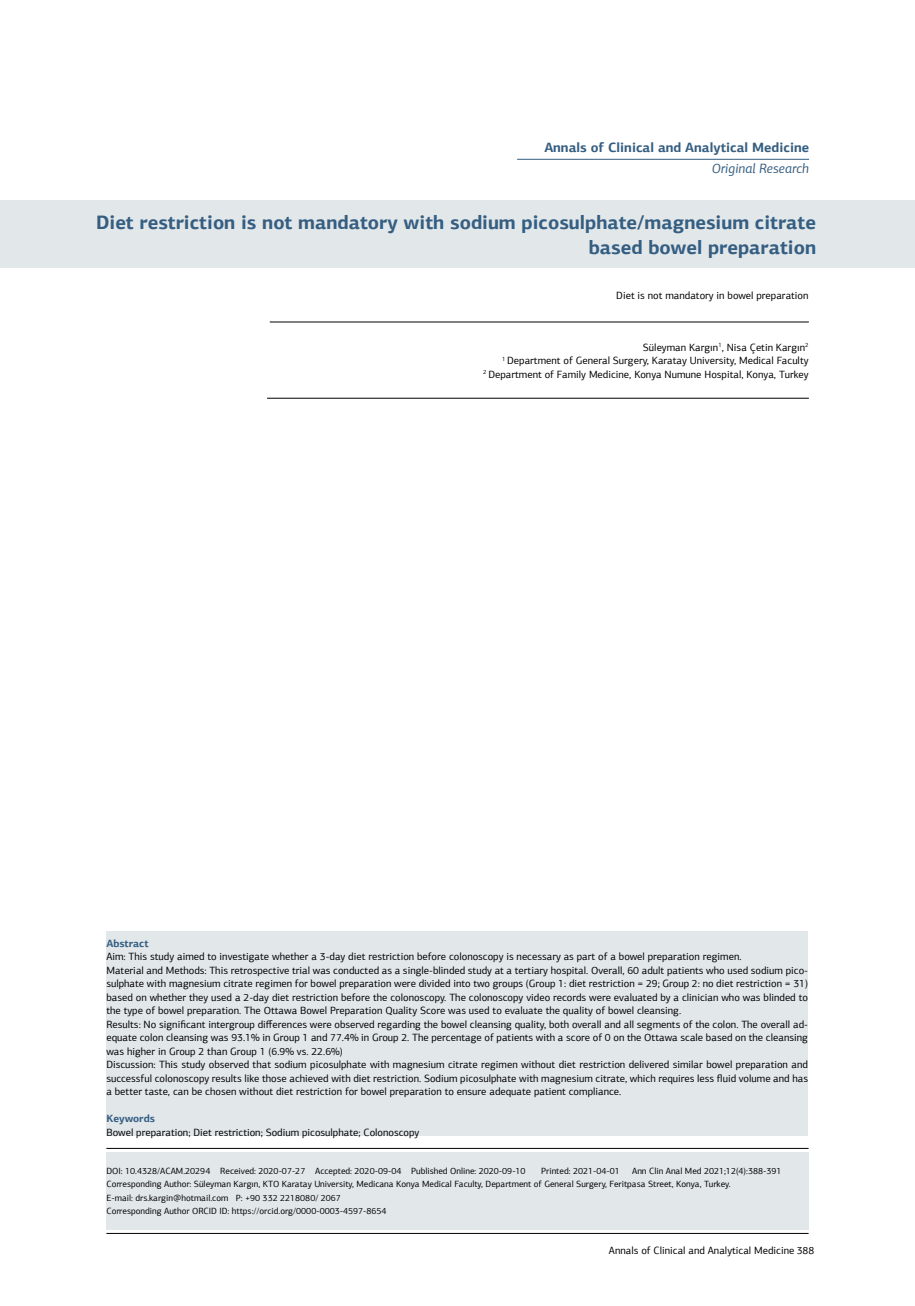
<style>
.page{position:relative;width:915px;height:1306px;background:#fff}
.page>*{position:absolute;margin:0;border:0;box-sizing:border-box;transform-origin:0 0}
.t1{font:700 19.5px/25.5px "PF Agora Sans Pro";color:#355e81;text-align:right}
.t2{font:700 13.5px "PF Agora Sans Pro";color:#355e81}
.t3{font:italic 13.5px "PF Agora Sans Pro";color:#355e81}
.t4{font:10.5px/13.5px "PF Agora Sans Pro";color:#000;text-align:right}
.t5{font:700 10.5px "PF Agora Sans Pro";color:#355e81}
.t6{font:9px/13.5px "PF Agora Sans Pro";color:#000}
</style>
<div class="page">
<hr style="left:106px;top:1233px;width:702px;height:1px;background:#000">
<div style="left:0;top:200px;width:914px;height:68px;background:#e2e7ea"></div>
<hr style="left:106px;top:1148px;width:702px;height:1px;background:#000">
<hr style="left:270px;top:322px;width:538px;height:1px;background:#000">
<hr style="left:267px;top:398px;width:541px;height:1px;background:#000">
<hr style="left:517px;top:159px;width:291px;height:1px;background:#355e81">
<div style="left:106px;top:1151px;width:702px;height:78px;background:#e2e7ea"></div>
<div style="left:106px;top:931px;width:701px;height:204px;background:#e2e7ea"></div>
<p class="t2" style="left:544px;top:139px;width:266px">Annals of Clinical and Analytical Medicine</p>
<p class="t3" style="left:711px;top:160px;width:99px">Original Research</p>
<h1 class="t1" style="left:96px;top:209px;width:721px">Diet restriction is not mandatory with sodium picosulphate/magnesium citrate based bowel preparation</h1>
<p class="t4" style="left:616px;top:288px;width:194px">Diet is not mandatory in bowel preparation</p>
<p class="t4" style="left:483px;top:340px;width:327px">Süleyman Kargın<sup>1</sup>, Nisa Çetin Kargın<sup>2<br>1</sup> Department of General Surgery, Karatay University, Medical Faculty<br><sup>2</sup> Department of Family Medicine, Konya Numune Hospital, Konya, Turkey</p>
<p class="t5" style="left:106px;top:936px;width:44px">Abstract</p>
<p class="t4" style="left:106px;top:949px;width:703px;text-align:left">Aim: This study aimed to investigate whether a 3-day diet restriction before colonoscopy is necessary as part of a bowel preparation regimen.<br>Material and Methods: This retrospective trial was conducted as a single-blinded study at a tertiary hospital. Overall, 60 adult patients who used sodium pico&shy;sulphate with magnesium citrate regimen for bowel preparation were divided into two groups (Group 1: diet restriction = 29; Group 2: no diet restriction = 31) based on whether they used a 2-day diet restriction before the colonoscopy. The colonoscopy video records were evaluated by a clinician who was blinded to the type of bowel preparation. The Ottawa Bowel Preparation Quality Score was used to evaluate the quality of bowel cleansing.<br>Results: No significant intergroup differences were observed regarding the bowel cleansing quality, both overall and all segments of the colon. The overall ad&shy;equate colon cleansing was 93.1% in Group 1 and 77.4% in Group 2. The percentage of patients with a score of 0 on the Ottawa scale based on the cleansing was higher in Group 2 than Group 1 (6.9% vs. 22.6%)<br>Discussion: This study observed that sodium picosulphate with magnesium citrate regimen without diet restriction delivered similar bowel preparation and successful colonoscopy results like those achieved with diet restriction. Sodium picosulphate with magnesium citrate, which requires less fluid volume and has a better taste, can be chosen without diet restriction for bowel preparation to ensure adequate patient compliance.</p>
<p class="t5" style="left:106px;top:1112px;width:50px">Keywords</p>
<p class="t4" style="left:106px;top:1125px;width:314px">Bowel preparation; Diet restriction; Sodium picosulphate; Colonoscopy</p>
<p class="t6" style="left:106px;top:1164px;width:676px;text-indent:525px">Ann Clin Anal Med 2021;12(4):388-391<br>Corresponding Author: Süleyman Kargın, KTO Karatay University, Medicana Konya Medical Faculty, Department of General Surgery, Feritpasa Street, Konya, Turkey.<br>E-mail: drs.kargin@hotmail.com P: +90 332 2218080/ 2067<br>Corresponding Author ORCID ID: https://orcid.org/0000-0003-4597-8654</p>
<p class="t6" style="left:106px;top:1164px;width:420px">DOI: 10.4328/ACAM.20294 Received: 2020-07-27 Accepted: 2020-09-04 Published Online: 2020-09-10</p>
<p class="t6" style="left:541px;top:1164px;width:80px">Printed: 2021-04-01</p>
<p class="t4" style="left:608px;top:1243px;width:207px">Annals of Clinical and Analytical Medicine 388</p>
</div>
